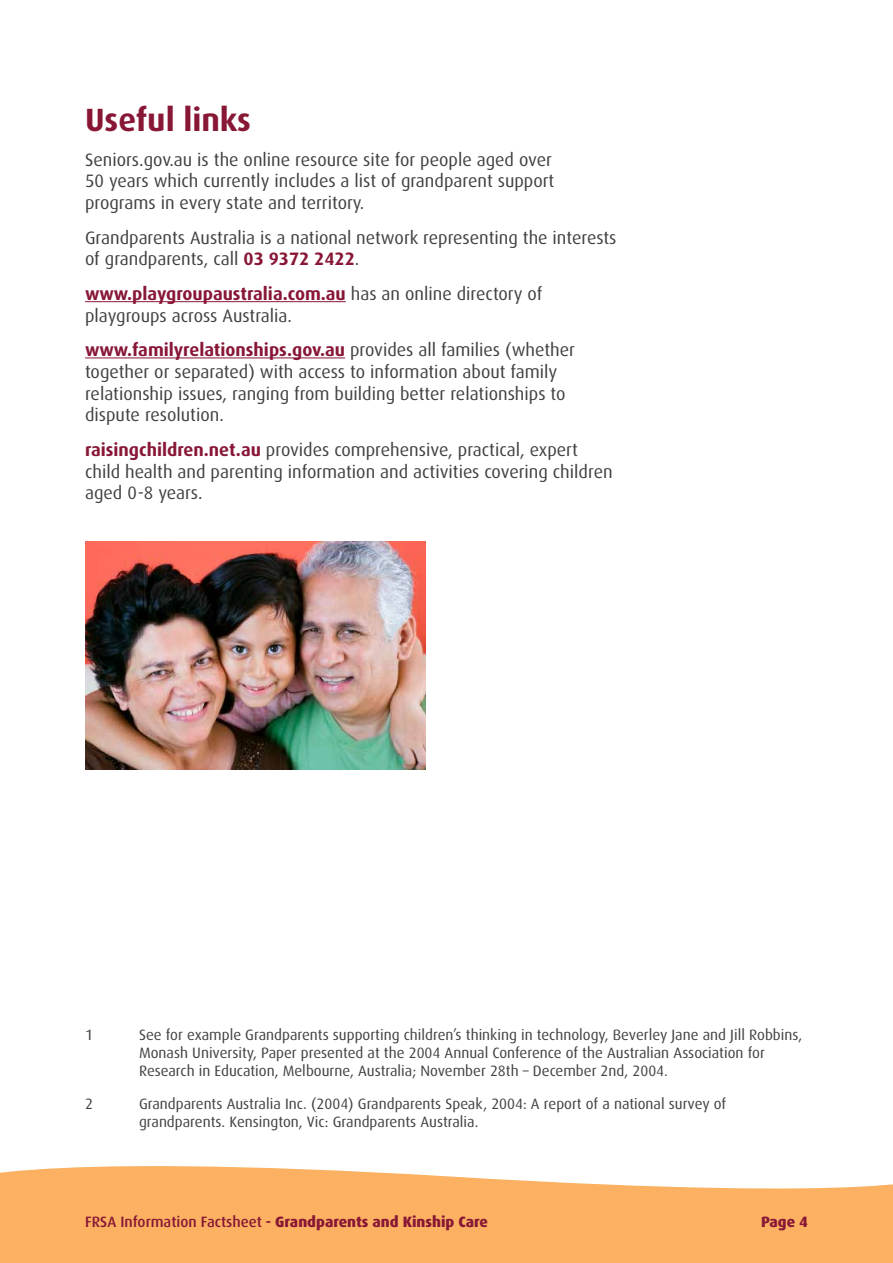
<style>
.page{position:relative;width:893px;height:1263px;background:#fff}
.page>*{position:absolute;margin:0;border:0;box-sizing:border-box;transform-origin:0 0}
.t1{font:700 32.25px "Dax";color:#881736}
.t2{font:18px/21.8px "Dax";color:#414042}
.t3{font:15px/18px "Dax";color:#414042}
.t4{font:800 15px "Dax";color:#881736}
.s1{font-weight:700;color:#881736}
.s2{font-weight:500}
.s3{font-weight:700}
</style>
<div class="page">
<hr style="left:85px;top:301px;width:261px;height:1px;background:#881736">
<hr style="left:85px;top:357px;width:260px;height:1px;background:#881736">
<img style="left:85px;top:541px;width:340px;height:228px">
<svg style="left:0;top:1166px;width:893px;height:97px;background:#fbb972"></svg>
<h1 class="t1" style="left:85px;top:102px;width:168px">Useful links</h1>
<p class="t2" style="left:85px;top:149px;width:471px">Seniors.gov.au is the online resource site for people aged over<br>50 years which currently includes a list of grandparent support programs in every state and territory.</p>
<p class="t2" style="left:85px;top:227px;width:533px">Grandparents Australia is a national network representing the interests of grandparents, call <span class="s1">03 9372 2422</span>.</p>
<p class="t2" style="left:85px;top:283px;width:459px"><span class="s1">www.playgroupaustralia.com.au</span> has an online directory of playgroups across Australia.</p>
<p class="t2" style="left:85px;top:339px;width:491px"><span class="s1">www.familyrelationships.gov.au</span> provides all families (whether together or separated) with access to information about family relationship issues, ranging from building better relationships to dispute resolution.</p>
<p class="t2" style="left:85px;top:439px;width:529px"><span class="s1">raisingchildren.net.au</span> provides comprehensive, practical, expert child health and parenting information and activities covering children aged 0-8 years.</p>
<p class="t3" style="left:85px;top:1026px;width:9px">1</p>
<p class="t3" style="left:139px;top:1026px;width:665px">See for example Grandparents supporting children’s thinking in technology, Beverley Jane and Jill Robbins,<br>Monash University, Paper presented at the 2004 Annual Conference of the Australian Association for<br>Research in Education, Melbourne, Australia; November 28th – December 2nd, 2004.</p>
<p class="t3" style="left:85px;top:1095px;width:9px">2</p>
<p class="t3" style="left:139px;top:1095px;width:589px">Grandparents Australia Inc. (2004) Grandparents Speak, 2004: A report of a national survey of grandparents. Kensington, Vic: Grandparents Australia.</p>
<p class="t4" style="left:85px;top:1213px;width:404px"><span class="s2">FRSA Information Factsheet</span> <span class="s3">-</span> Grandparents and Kinship Care</p>
<p class="t4" style="left:761px;top:1213px;width:48px">Page 4</p>
</div>
